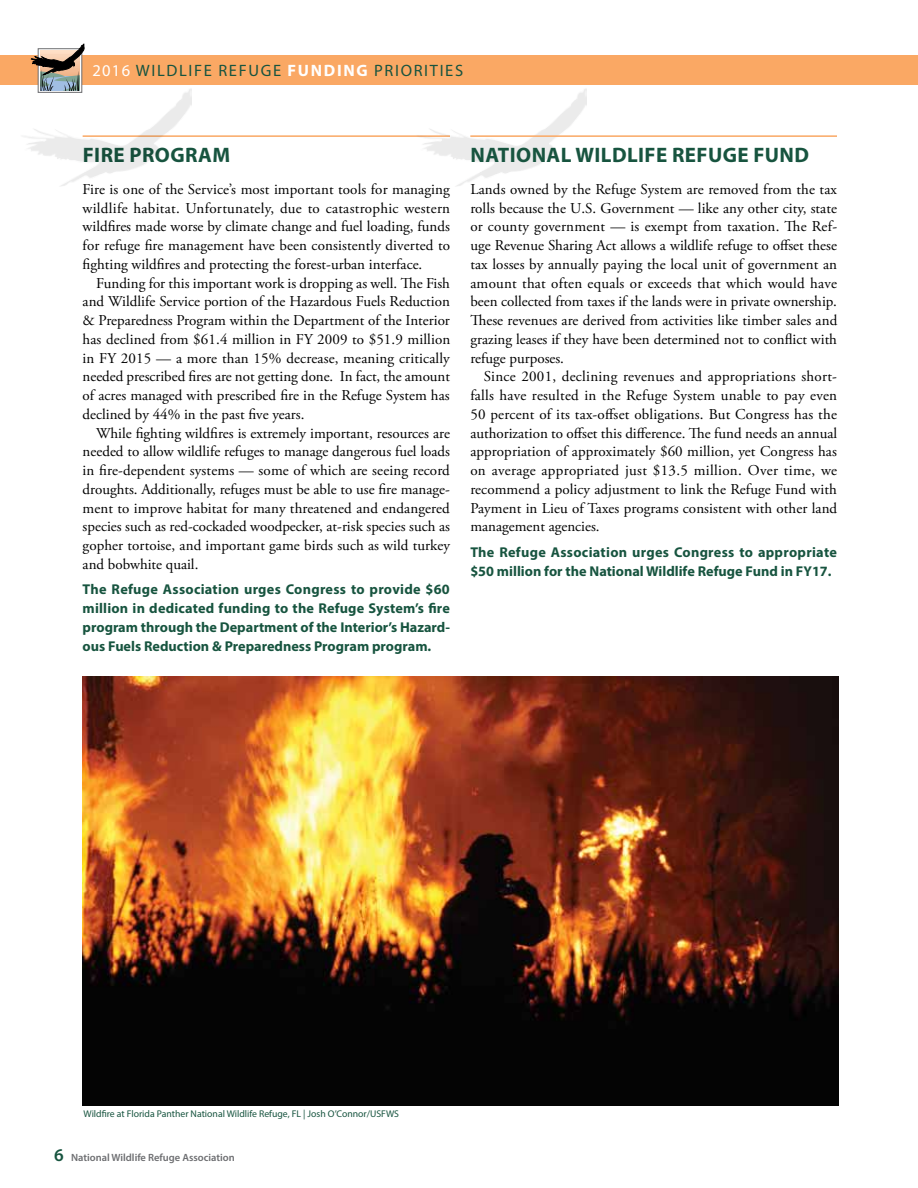
<style>
.page{position:relative;width:918px;height:1188px;background:#fff}
.page>*{position:absolute;margin:0;border:0;box-sizing:border-box;transform-origin:0 0}
.t1{font:700 21px "Myriad Pro";letter-spacing:.02em;color:#17543f}
.t2{font:16.5px "Myriad Pro";letter-spacing:.1em;color:#17543f}
.t3{font:15px/18.8px "Adobe Garamond Pro";color:#000;text-align:justify}
.t4{font:700 14.25px/18.8px "Myriad Pro";color:#17543f;text-align:justify}
.t5{font:600 10.5px "Myriad Pro";color:#6d6e71}
.t6{font:9.75px "Myriad Pro";color:#17543f}
.s1{color:#fff}
.s2{font-weight:700;color:#fff}
.s3{font-size:18px;color:#17543f}
</style>
<div class="page">
<div style="left:0;top:56px;width:918px;height:29px;background:#faa864"></div>
<svg style="left:31px;top:44px;width:53px;height:42px"></svg>
<hr style="left:83px;top:135px;width:367px;height:2px;background:#faa864">
<img style="left:83px;top:677px;width:755px;height:429px">
<img style="left:24px;top:86px;width:167px;height:100px">
<img style="left:415px;top:89px;width:172px;height:97px">
<hr style="left:470px;top:135px;width:367px;height:2px;background:#faa864">
<p class="t2" style="left:92px;top:60px;width:372px"><span class="s1">2016</span> WILDLIFE REFUGE <span class="s2">FUNDING</span> PRIORITIES</p>
<h1 class="t1" style="left:83px;top:141px;width:149px">FIRE PROGRAM</h1>
<p class="t3" style="left:83px;top:180px;width:369px">Fire is one of the Service’s most important tools for managing wildlife habitat. Unfortunately, due to catastrophic western wildfires made worse by climate change and fuel loading, funds for refuge fire management have been consistently diverted to fighting wildfires and protecting the forest-urban interface.</p>
<p class="t3" style="left:83px;top:274px;width:369px;text-indent:14px">Funding for this important work is dropping as well. The Fish and Wildlife Service portion of the Hazardous Fuels Reduction &amp; Preparedness Program within the Department of the Interior has declined from $61.4 million in FY 2009 to $51.9 million in FY 2015 — a more than 15% decrease, meaning critically needed prescribed fires are not getting done. In fact, the amount of acres managed with prescribed fire in the Refuge System has declined by 44% in the past five years.</p>
<p class="t3" style="left:83px;top:424px;width:369px;text-indent:14px">While fighting wildfires is extremely important, resources are needed to allow wildlife refuges to manage dangerous fuel loads in fire-dependent systems — some of which are seeing record droughts. Additionally, refuges must be able to use fire manage&shy;ment to improve habitat for many threatened and endangered species such as red-cockaded woodpecker, at-risk species such as gopher tortoise, and important game birds such as wild turkey and bobwhite quail.</p>
<p class="t4" style="left:83px;top:580px;width:369px">The Refuge Association urges Congress to provide $60 million in dedicated funding to the Refuge System’s fire program through the Department of the Interior’s Hazard&shy;ous Fuels Reduction &amp; Preparedness Program program.</p>
<h1 class="t1" style="left:471px;top:141px;width:340px">NATIONAL WILDLIFE REFUGE FUND</h1>
<p class="t3" style="left:470px;top:180px;width:368px">Lands owned by the Refuge System are removed from the tax rolls because the U.S. Government — like any other city, state or county government — is exempt from taxation. The Ref&shy;uge Revenue Sharing Act allows a wildlife refuge to offset these tax losses by annually paying the local unit of government an amount that often equals or exceeds that which would have been collected from taxes if the lands were in private ownership.<br>These revenues are derived from activities like timber sales and grazing leases if they have been determined not to conflict with refuge purposes.</p>
<p class="t3" style="left:470px;top:368px;width:368px;text-indent:14px">Since 2001, declining revenues and appropriations short&shy;falls have resulted in the Refuge System unable to pay even 50 percent of its tax-offset obligations. But Congress has the authorization to offset this difference. The fund needs an annual appropriation of approximately $60 million, yet Congress has on average appropriated just $13.5 million. Over time, we recommend a policy adjustment to link the Refuge Fund with Payment in Lieu of Taxes programs consistent with other land management agencies.</p>
<p class="t4" style="left:470px;top:542px;width:368px">The Refuge Association urges Congress to appropriate $50 million for the National Wildlife Refuge Fund in FY17.</p>
<p class="t6" style="left:84px;top:1108px;width:317px">Wildfire at Florida Panther National Wildlife Refuge, FL | Josh O’Connor/USFWS</p>
<p class="t5" style="left:54px;top:1151px;width:182px"><span class="s3">6</span> National Wildlife Refuge Association</p>
</div>
